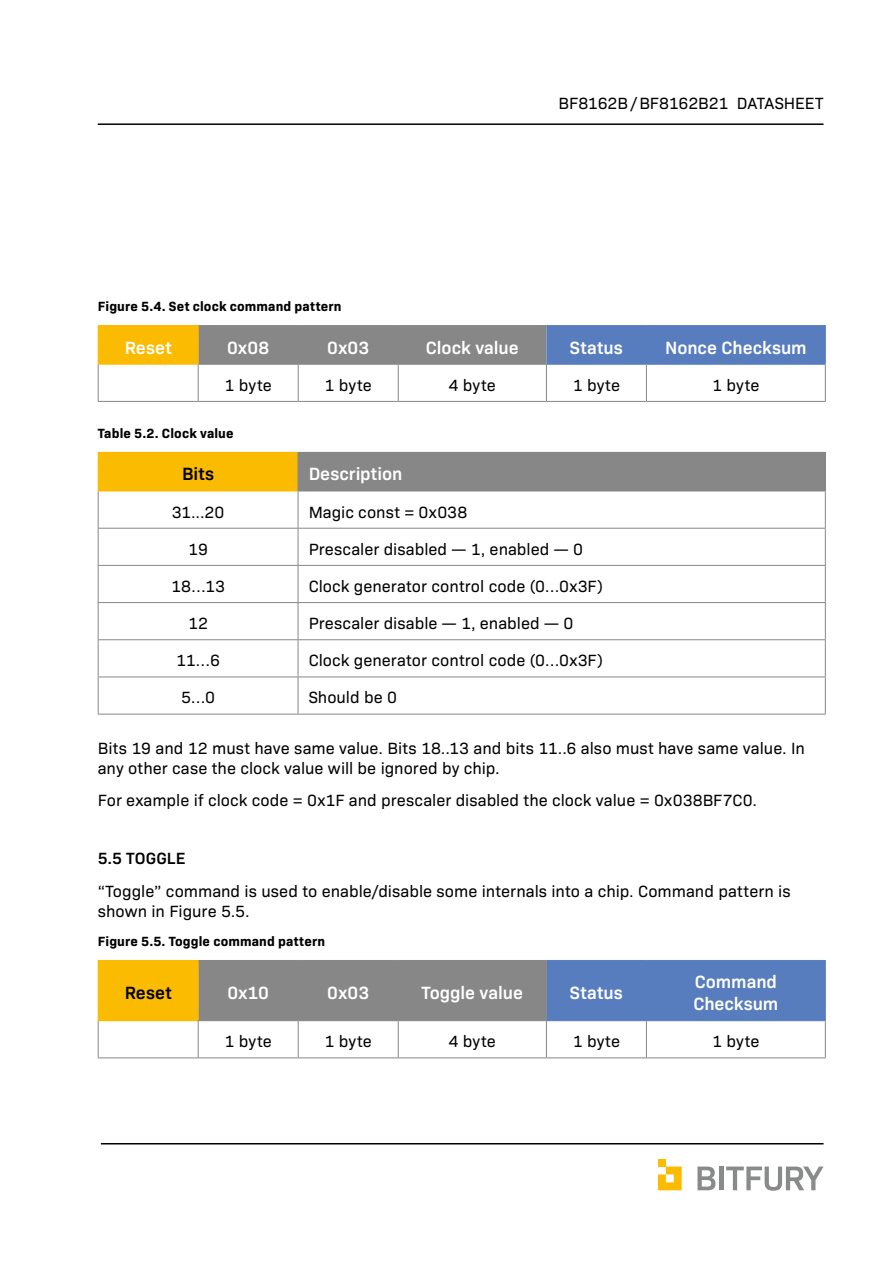
<style>
.page{position:relative;width:893px;height:1263px;background:#fff}
.page>*{position:absolute;margin:0;border:0;box-sizing:border-box;transform-origin:0 0}
.t1{font:600 18px/21.6px "Bio Sans";color:#fff}
.t2{font:600 18px "Bio Sans";letter-spacing:.01em;color:#000}
.t3{font:16.5px/19.8px "Bio Sans";color:#000}
.t4{font:600 16.5px "Bio Sans";letter-spacing:.005em;color:#000}
.t5{font:700 13.5px "Bio Sans";letter-spacing:.01em;color:#000}
</style>
<div class="page">
<hr style="left:98px;top:123px;width:725px;height:2px;background:#000">
<hr style="left:101px;top:1143px;width:722px;height:1px;background:#000">
<svg style="left:658px;top:1166px;width:24px;height:24px"></svg>
<div style="left:658px;top:1158px;width:8px;height:8px;background:#fbbb00"></div>
<svg style="left:697px;top:1166px;width:18px;height:24px"></svg>
<div style="left:719px;top:1166px;width:5px;height:24px;background:#888b89"></div>
<svg style="left:726px;top:1166px;width:97px;height:25px"></svg>
<div style="left:98px;top:326px;width:100px;height:38px;background:#fbbb00"></div>
<svg style="left:199px;top:326px;width:626px;height:38px;background:#71829e"></svg>
<hr style="left:98px;top:325px;width:101px;height:1px;background:#fbbb00">
<hr style="left:198px;top:326px;width:1px;height:38px;background:#fbbb00">
<hr style="left:98px;top:364px;width:101px;height:1px;background:#fbbb00">
<hr style="left:199px;top:325px;width:99px;height:1px;background:#868786">
<hr style="left:298px;top:325px;width:100px;height:1px;background:#868786">
<hr style="left:398px;top:325px;width:148px;height:1px;background:#868786">
<hr style="left:199px;top:364px;width:99px;height:1px;background:#868786">
<hr style="left:298px;top:364px;width:100px;height:1px;background:#868786">
<hr style="left:398px;top:364px;width:148px;height:1px;background:#868786">
<hr style="left:546px;top:325px;width:100px;height:1px;background:#587dbe">
<hr style="left:646px;top:325px;width:180px;height:1px;background:#587dbe">
<hr style="left:825px;top:326px;width:1px;height:38px;background:#587dbe">
<hr style="left:546px;top:364px;width:100px;height:1px;background:#587dbe">
<hr style="left:646px;top:364px;width:180px;height:1px;background:#587dbe">
<hr style="left:98px;top:365px;width:1px;height:36px;background:#868786">
<hr style="left:198px;top:365px;width:1px;height:36px;background:#868786">
<hr style="left:298px;top:365px;width:1px;height:36px;background:#868786">
<hr style="left:398px;top:365px;width:1px;height:36px;background:#868786">
<hr style="left:546px;top:365px;width:1px;height:36px;background:#868786">
<hr style="left:646px;top:365px;width:1px;height:36px;background:#868786">
<hr style="left:825px;top:365px;width:1px;height:36px;background:#868786">
<hr style="left:98px;top:401px;width:100px;height:1px;background:#868786">
<hr style="left:198px;top:401px;width:100px;height:1px;background:#868786">
<hr style="left:298px;top:401px;width:100px;height:1px;background:#868786">
<hr style="left:398px;top:401px;width:148px;height:1px;background:#868786">
<hr style="left:546px;top:401px;width:100px;height:1px;background:#868786">
<hr style="left:646px;top:401px;width:180px;height:1px;background:#868786">
<div style="left:98px;top:452px;width:200px;height:39px;background:#fbbb00"></div>
<div style="left:298px;top:452px;width:527px;height:39px;background:#868786"></div>
<hr style="left:98px;top:491px;width:200px;height:1px;background:#fbbb00">
<hr style="left:298px;top:452px;width:528px;height:1px;background:#868786">
<hr style="left:825px;top:453px;width:1px;height:38px;background:#868786">
<hr style="left:298px;top:491px;width:528px;height:1px;background:#868786">
<hr style="left:98px;top:491px;width:1px;height:37px;background:#868786">
<hr style="left:298px;top:491px;width:1px;height:37px;background:#868786">
<hr style="left:825px;top:491px;width:1px;height:37px;background:#868786">
<hr style="left:98px;top:528px;width:200px;height:1px;background:#868786">
<hr style="left:98px;top:529px;width:1px;height:36px;background:#868786">
<hr style="left:298px;top:528px;width:528px;height:1px;background:#868786">
<hr style="left:298px;top:529px;width:1px;height:36px;background:#868786">
<hr style="left:825px;top:529px;width:1px;height:36px;background:#868786">
<hr style="left:98px;top:565px;width:200px;height:1px;background:#868786">
<hr style="left:98px;top:566px;width:1px;height:36px;background:#868786">
<hr style="left:298px;top:565px;width:528px;height:1px;background:#868786">
<hr style="left:298px;top:566px;width:1px;height:36px;background:#868786">
<hr style="left:825px;top:566px;width:1px;height:36px;background:#868786">
<hr style="left:98px;top:602px;width:200px;height:1px;background:#868786">
<hr style="left:98px;top:603px;width:1px;height:36px;background:#868786">
<hr style="left:298px;top:602px;width:528px;height:1px;background:#868786">
<hr style="left:298px;top:603px;width:1px;height:36px;background:#868786">
<hr style="left:825px;top:603px;width:1px;height:36px;background:#868786">
<hr style="left:98px;top:639px;width:200px;height:1px;background:#868786">
<hr style="left:98px;top:640px;width:1px;height:36px;background:#868786">
<hr style="left:298px;top:639px;width:528px;height:1px;background:#868786">
<hr style="left:298px;top:640px;width:1px;height:36px;background:#868786">
<hr style="left:825px;top:640px;width:1px;height:36px;background:#868786">
<hr style="left:98px;top:676px;width:200px;height:1px;background:#868786">
<hr style="left:98px;top:677px;width:1px;height:37px;background:#868786">
<hr style="left:298px;top:676px;width:528px;height:1px;background:#868786">
<hr style="left:298px;top:677px;width:1px;height:37px;background:#868786">
<hr style="left:825px;top:677px;width:1px;height:37px;background:#868786">
<hr style="left:98px;top:714px;width:200px;height:1px;background:#868786">
<hr style="left:298px;top:714px;width:528px;height:1px;background:#868786">
<div style="left:98px;top:960px;width:100px;height:61px;background:#fbbb00"></div>
<svg style="left:199px;top:961px;width:626px;height:59px;background:#71829e"></svg>
<hr style="left:298px;top:961px;width:1px;height:59px;background:#868786">
<hr style="left:398px;top:961px;width:1px;height:59px;background:#868786">
<hr style="left:546px;top:961px;width:1px;height:59px;background:#868786">
<hr style="left:98px;top:960px;width:101px;height:1px;background:#fbbb00">
<hr style="left:198px;top:961px;width:1px;height:59px;background:#fbbb00">
<hr style="left:199px;top:960px;width:99px;height:1px;background:#868786">
<hr style="left:298px;top:960px;width:100px;height:1px;background:#868786">
<hr style="left:398px;top:960px;width:148px;height:1px;background:#868786">
<hr style="left:198px;top:1020px;width:100px;height:1px;background:#868786">
<hr style="left:298px;top:1020px;width:100px;height:1px;background:#868786">
<hr style="left:398px;top:1020px;width:149px;height:1px;background:#868786">
<hr style="left:546px;top:960px;width:100px;height:1px;background:#587dbe">
<hr style="left:646px;top:960px;width:180px;height:1px;background:#587dbe">
<hr style="left:825px;top:961px;width:1px;height:59px;background:#587dbe">
<hr style="left:547px;top:1020px;width:99px;height:1px;background:#587dbe">
<hr style="left:646px;top:1020px;width:180px;height:1px;background:#587dbe">
<hr style="left:98px;top:1021px;width:1px;height:36px;background:#868786">
<hr style="left:198px;top:1021px;width:1px;height:36px;background:#868786">
<hr style="left:298px;top:1021px;width:1px;height:36px;background:#868786">
<hr style="left:398px;top:1021px;width:1px;height:36px;background:#868786">
<hr style="left:546px;top:1021px;width:1px;height:36px;background:#868786">
<hr style="left:646px;top:1021px;width:1px;height:36px;background:#868786">
<hr style="left:825px;top:1021px;width:1px;height:36px;background:#868786">
<hr style="left:98px;top:1057px;width:100px;height:1px;background:#868786">
<hr style="left:198px;top:1057px;width:100px;height:1px;background:#868786">
<hr style="left:298px;top:1057px;width:100px;height:1px;background:#868786">
<hr style="left:398px;top:1057px;width:148px;height:1px;background:#868786">
<hr style="left:546px;top:1057px;width:100px;height:1px;background:#868786">
<hr style="left:646px;top:1057px;width:180px;height:1px;background:#868786">
<p class="t3" style="left:558px;top:92px;width:266px">BF8162B/BF8162B21 DATASHEET</p>
<p class="t5" style="left:98px;top:296px;width:245px">Figure 5.4. Set clock command pattern</p>
<p class="t1" style="left:125px;top:335px;width:48px">Reset</p>
<p class="t1" style="left:227px;top:335px;width:44px">0x08</p>
<p class="t1" style="left:327px;top:335px;width:43px">0x03</p>
<p class="t1" style="left:426px;top:335px;width:94px">Clock value</p>
<p class="t1" style="left:570px;top:335px;width:54px">Status</p>
<p class="t1" style="left:665px;top:335px;width:143px">Nonce Checksum</p>
<p class="t3" style="left:224px;top:374px;width:49px">1 byte</p>
<p class="t3" style="left:325px;top:374px;width:49px">1 byte</p>
<p class="t3" style="left:449px;top:374px;width:49px">4 byte</p>
<p class="t3" style="left:573px;top:374px;width:49px">1 byte</p>
<p class="t3" style="left:712px;top:374px;width:49px">1 byte</p>
<p class="t5" style="left:98px;top:422px;width:137px">Table 5.2. Clock value</p>
<p class="t2" style="left:182px;top:460px;width:34px">Bits</p>
<p class="t1" style="left:309px;top:462px;width:95px">Description</p>
<p class="t3" style="left:172px;top:501px;width:54px">31...20</p>
<p class="t3" style="left:309px;top:501px;width:160px">Magic const = 0x038</p>
<p class="t3" style="left:188px;top:538px;width:21px">19</p>
<p class="t3" style="left:309px;top:538px;width:276px">Prescaler disabled — 1, enabled — 0</p>
<p class="t3" style="left:171px;top:575px;width:55px">18…13</p>
<p class="t3" style="left:309px;top:575px;width:296px">Clock generator control code (0…0x3F)</p>
<p class="t3" style="left:188px;top:612px;width:21px">12</p>
<p class="t3" style="left:309px;top:612px;width:266px">Prescaler disable — 1, enabled — 0</p>
<p class="t3" style="left:176px;top:649px;width:45px">11…6</p>
<p class="t3" style="left:309px;top:649px;width:296px">Clock generator control code (0…0x3F)</p>
<p class="t3" style="left:181px;top:686px;width:36px">5…0</p>
<p class="t3" style="left:309px;top:686px;width:90px">Should be 0</p>
<p class="t3" style="left:98px;top:737px;width:709px">Bits 19 and 12 must have same value. Bits 18..13 and bits 11..6 also must have same value. In any other case the clock value will be ignored by chip.</p>
<p class="t3" style="left:98px;top:789px;width:661px">For example if clock code = 0x1F and prescaler disabled the clock value = 0x038BF7C0.</p>
<p class="t4" style="left:98px;top:846px;width:89px">5.5 TOGGLE</p>
<p class="t3" style="left:98px;top:880px;width:694px">“Toggle” command is used to enable/disable some internals into a chip. Command pattern is shown in Figure 5.5.</p>
<p class="t5" style="left:98px;top:930px;width:229px">Figure 5.5. Toggle command pattern</p>
<p class="t2" style="left:125px;top:979px;width:48px">Reset</p>
<p class="t1" style="left:227px;top:981px;width:43px">0x10</p>
<p class="t1" style="left:327px;top:981px;width:43px">0x03</p>
<p class="t1" style="left:422px;top:981px;width:103px">Toggle value</p>
<p class="t1" style="left:570px;top:981px;width:54px">Status</p>
<p class="t1" style="left:693px;top:970px;width:87px">Command<br>Checksum</p>
<p class="t3" style="left:224px;top:1030px;width:49px">1 byte</p>
<p class="t3" style="left:325px;top:1030px;width:49px">1 byte</p>
<p class="t3" style="left:449px;top:1030px;width:49px">4 byte</p>
<p class="t3" style="left:573px;top:1030px;width:49px">1 byte</p>
<p class="t3" style="left:712px;top:1030px;width:49px">1 byte</p>
</div>
